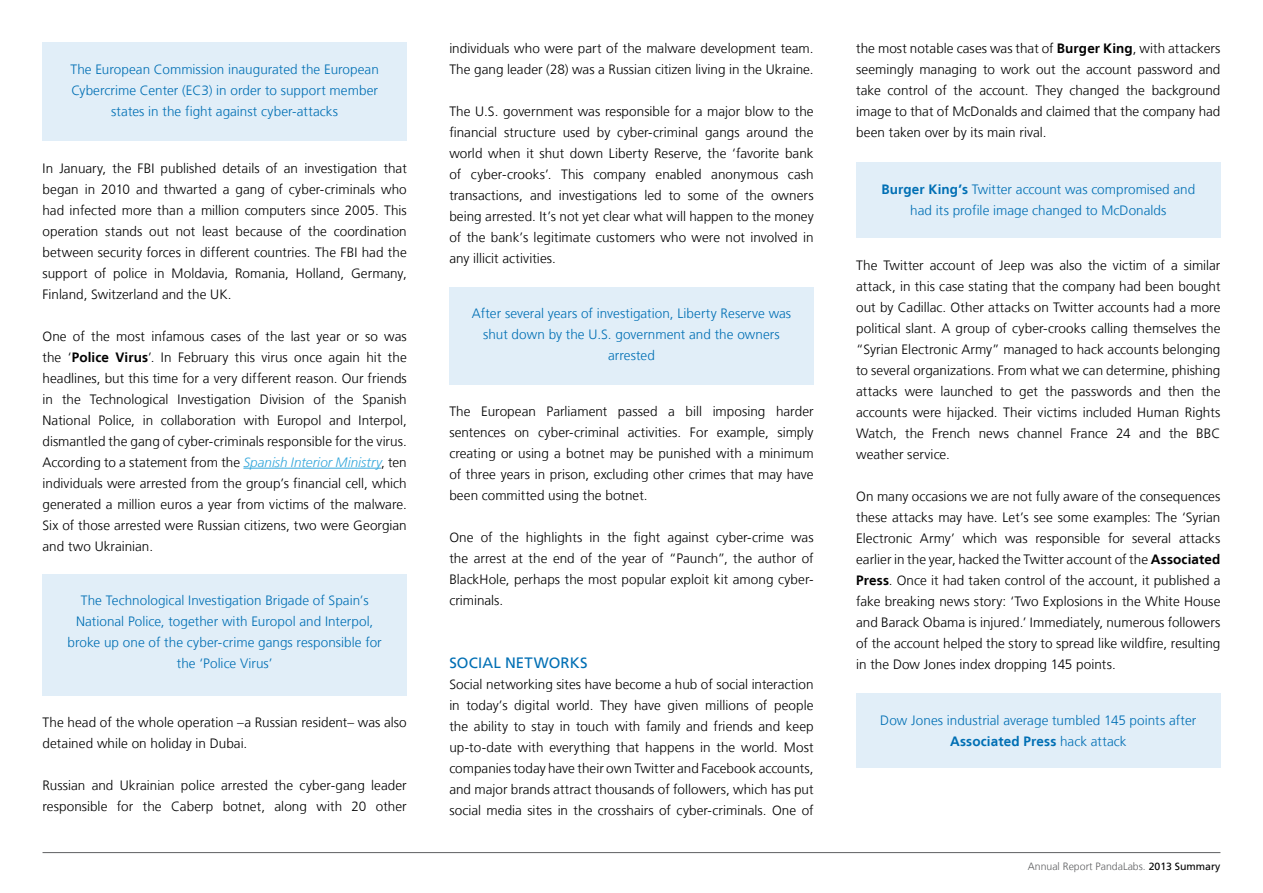
<style>
.page{position:relative;width:1263px;height:893px;background:#fff}
.page>*{position:absolute;margin:0;border:0;box-sizing:border-box;transform-origin:0 0}
.t1{font:15px "Frutiger LT";letter-spacing:.025em;color:#006fb4}
.t2{font:300 13.5px/21px "Frutiger LT";color:#000;text-align:justify}
.t3{font:300 13.5px/21px "Frutiger LT";letter-spacing:.005em;color:#006fb4;text-align:center}
.t4{font:300 10.5px "Frutiger LT";color:#5f6062}
.s1{font-weight:700}
.s2{font-style:italic;color:#34a7db}
.s3{font-weight:400;color:#000}
</style>
<div class="page">
<hr style="left:43px;top:852px;width:1177px;height:1px;background:#5f6062">
<div style="left:43px;top:43px;width:364px;height:98px;background:#e1eef8"></div>
<hr style="left:243px;top:468px;width:138px;height:1px;background:#34a7db">
<div style="left:43px;top:574px;width:364px;height:121px;background:#e1eef8"></div>
<div style="left:449px;top:287px;width:365px;height:97px;background:#e1eef8"></div>
<div style="left:856px;top:163px;width:364px;height:75px;background:#e1eef8"></div>
<div style="left:856px;top:693px;width:364px;height:74px;background:#e1eef8"></div>
<p class="t3" style="left:70px;top:59px;width:310px">The European Commission inaugurated the European<br>Cybercrime Center (EC3) in order to support member states in the fight against cyber-attacks</p>
<p class="t2" style="left:43px;top:158px;width:366px">In January, the FBI published details of an investigation that began in 2010 and thwarted a gang of cyber-criminals who had infected more than a million computers since 2005. This operation stands out not least because of the coordination between security forces in different countries. The FBI had the support of police in Moldavia, Romania, Holland, Germany, Finland, Switzerland and the UK.</p>
<p class="t2" style="left:43px;top:326px;width:366px">One of the most infamous cases of the last year or so was the ‘<span class="s1">Police Virus</span>’. In February this virus once again hit the headlines, but this time for a very different reason. Our friends in the Technological Investigation Division of the Spanish National Police, in collaboration with Europol and Interpol, dismantled the gang of cyber-criminals responsible for the virus.<br>According to a statement from the <span class="s2">Spanish Interior Ministry</span>, ten individuals were arrested from the group’s financial cell, which generated a million euros a year from victims of the malware.<br>Six of those arrested were Russian citizens, two were Georgian and two Ukrainian.</p>
<p class="t3" style="left:68px;top:590px;width:316px">The Technological Investigation Brigade of Spain’s National Police, together with Europol and Interpol, broke up one of the cyber-crime gangs responsible for the ‘Police Virus’</p>
<p class="t2" style="left:43px;top:712px;width:366px">The head of the whole operation –a Russian resident– was also detained while on holiday in Dubai.</p>
<p class="t2" style="left:43px;top:775px;width:366px">Russian and Ukrainian police arrested the cyber-gang leader responsible for the Caberp botnet, along with 20 other</p>
<p class="t2" style="left:449px;top:38px;width:366px">individuals who were part of the malware development team.<br>The gang leader (28) was a Russian citizen living in the Ukraine.</p>
<p class="t2" style="left:449px;top:101px;width:366px">The U.S. government was responsible for a major blow to the financial structure used by cyber-criminal gangs around the world when it shut down Liberty Reserve, the ‘favorite bank of cyber-crooks’. This company enabled anonymous cash transactions, and investigations led to some of the owners being arrested. It’s not yet clear what will happen to the money of the bank’s legitimate customers who were not involved in any illicit activities.</p>
<p class="t3" style="left:472px;top:303px;width:321px">After several years of investigation, Liberty Reserve was shut down by the U.S. government and the owners arrested</p>
<p class="t2" style="left:449px;top:401px;width:366px">The European Parliament passed a bill imposing harder sentences on cyber-criminal activities. For example, simply creating or using a botnet may be punished with a minimum of three years in prison, excluding other crimes that may have been committed using the botnet.</p>
<p class="t2" style="left:449px;top:527px;width:366px">One of the highlights in the fight against cyber-crime was the arrest at the end of the year of “Paunch”, the author of BlackHole, perhaps the most popular exploit kit among cyber&shy;criminals.</p>
<p class="t1" style="left:449px;top:654px;width:140px">SOCIAL NETWORKS</p>
<p class="t2" style="left:449px;top:674px;width:366px">Social networking sites have become a hub of social interaction in today’s digital world. They have given millions of people the ability to stay in touch with family and friends and keep up-to-date with everything that happens in the world. Most companies today have their own Twitter and Facebook accounts, and major brands attract thousands of followers, which has put social media sites in the crosshairs of cyber-criminals. One of</p>
<p class="t2" style="left:856px;top:38px;width:366px">the most notable cases was that of <span class="s1">Burger King</span>, with attackers seemingly managing to work out the account password and take control of the account. They changed the background image to that of McDonalds and claimed that the company had been taken over by its main rival.</p>
<p class="t3" style="left:881px;top:179px;width:315px"><span class="s1">Burger King’s</span> Twitter account was compromised and had its profile image changed to McDonalds</p>
<p class="t2" style="left:856px;top:255px;width:366px">The Twitter account of Jeep was also the victim of a similar attack, in this case stating that the company had been bought out by Cadillac. Other attacks on Twitter accounts had a more political slant. A group of cyber-crooks calling themselves the “Syrian Electronic Army” managed to hack accounts belonging to several organizations. From what we can determine, phishing attacks were launched to get the passwords and then the accounts were hijacked. Their victims included Human Rights Watch, the French news channel France 24 and the BBC weather service.</p>
<p class="t2" style="left:856px;top:486px;width:366px">On many occasions we are not fully aware of the consequences these attacks may have. Let’s see some examples: The ‘Syrian Electronic Army’ which was responsible for several attacks earlier in the year, hacked the Twitter account of the <span class="s1">Associated Press</span>. Once it had taken control of the account, it published a fake breaking news story: ‘Two Explosions in the White House and Barack Obama is injured.’ Immediately, numerous followers of the account helped the story to spread like wildfire, resulting in the Dow Jones index dropping 145 points.</p>
<p class="t3" style="left:880px;top:709px;width:317px">Dow Jones industrial average tumbled 145 points after<br><span class="s1">Associated Press</span> hack attack</p>
<p class="t4" style="left:1028px;top:861px;width:194px">Annual Report PandaLabs. <span class="s3">2013 SUMMARY</span></p>
</div>
